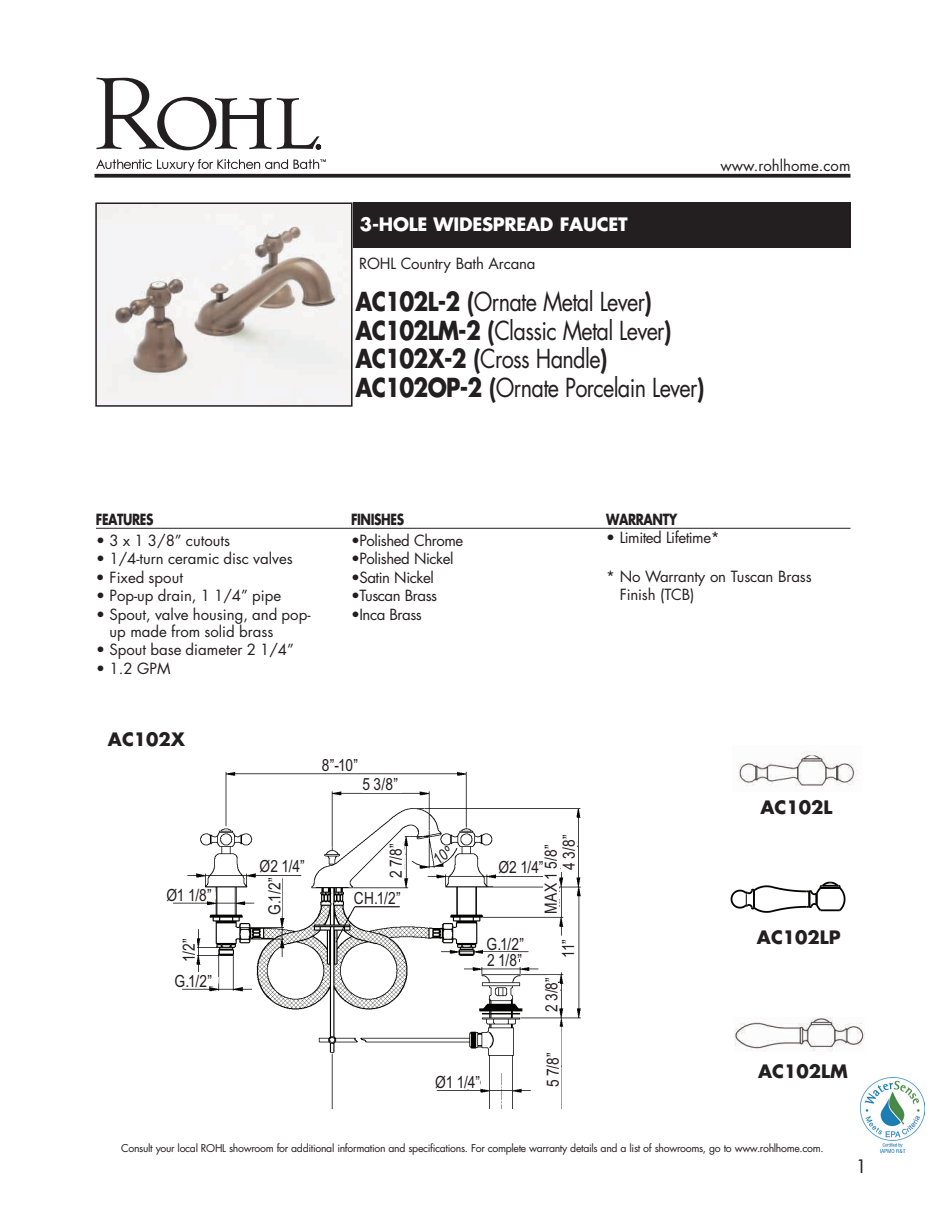
<style>
.page{position:relative;width:945px;height:1215px;background:#fff}
.page>*{position:absolute;margin:0;border:0;box-sizing:border-box;transform-origin:0 0}
.t1{font:25.5px/28.5px "Futura";letter-spacing:-.03em;color:#231f20;scale:.85 1}
.t2{font:700 18px "Futura";color:#231f20}
.t3{font:700 18px "Futura";letter-spacing:-.015em;color:#fff}
.t4{font:18px "Futura";color:#231f20}
.t5{font:16.8px "Arial Narrow";letter-spacing:.005em;color:#231f20}
.t6{font:15px/16.5px "Futura";letter-spacing:-.01em;color:#231f20}
.t7{font:15px "Futura";letter-spacing:-.03em;color:#231f20}
.t8{font:700 15px "Futura";letter-spacing:-.035em;color:#231f20;scale:.8 1}
.t9{font:10.5px "Futura";letter-spacing:-.03em;color:#231f20}
.s1{font-weight:700}
</style>
<div class="page">
<svg style="left:96px;top:78px;width:225px;height:72px"></svg>
<svg style="left:96px;top:159px;width:230px;height:12px"></svg>
<img style="left:98px;top:205px;width:252px;height:199px">
<div style="left:95px;top:202px;width:258px;height:205px;border:2px solid #231f20"></div>
<svg style="left:94px;top:174px;width:756px;height:4px;background:#383435"></svg>
<div style="left:353px;top:202px;width:498px;height:46px;background:#231f20"></div>
<hr style="left:96px;top:528px;width:754px;height:1px;background:#231f20">
<img style="left:173px;top:771px;width:408px;height:337px">
<div style="left:335px;top:758px;width:39px;height:15px;background:#fff"></div>
<div style="left:364px;top:778px;width:38px;height:15px;background:#fff"></div>
<div style="left:561px;top:833px;width:15px;height:38px;background:#fff"></div>
<div style="left:544px;top:855px;width:15px;height:53px;background:#fff"></div>
<div style="left:257px;top:860px;width:39px;height:15px;background:#fff"></div>
<div style="left:496px;top:860px;width:47px;height:15px;background:#fff"></div>
<div style="left:567px;top:927px;width:9px;height:46px;background:#fff"></div>
<div style="left:169px;top:973px;width:39px;height:15px;background:#fff"></div>
<div style="left:165px;top:887px;width:38px;height:15px;background:#fff"></div>
<svg style="left:203px;top:892px;width:13px;height:10px"></svg>
<div style="left:181px;top:936px;width:15px;height:22px;background:#fff"></div>
<svg style="left:208px;top:977px;width:11px;height:11px"></svg>
<div style="left:489px;top:936px;width:39px;height:15px;background:#fff"></div>
<div style="left:433px;top:1074px;width:47px;height:15px;background:#fff"></div>
<div style="left:545px;top:1048px;width:15px;height:39px;background:#fff"></div>
<div style="left:543px;top:984px;width:16px;height:23px;background:#fff"></div>
<div style="left:483px;top:952px;width:36px;height:15px;background:#fff"></div>
<div style="left:267px;top:877px;width:15px;height:39px;background:#fff"></div>
<div style="left:358px;top:891px;width:39px;height:15px;background:#fff"></div>
<svg style="left:196px;top:941px;width:2px;height:16px"></svg>
<svg style="left:388px;top:841px;width:17px;height:39px"></svg>
<hr style="left:556px;top:860px;width:4px;height:14px;background:#fff">
<div style="left:547px;top:976px;width:11px;height:10px;background:#fff"></div>
<img style="left:738px;top:751px;width:120px;height:35px">
<img style="left:735px;top:1017px;width:129px;height:34px">
<svg style="left:731px;top:882px;width:114px;height:31px"></svg>
<img style="left:861px;top:1078px;width:64px;height:75px">
<svg style="left:433px;top:845px;width:18px;height:19px"></svg>
<p class="t6" style="left:720px;top:157px;width:132px">www.rohlhome.com</p>
<p class="t3" style="left:360px;top:212px;width:269px">3-HOLE WIDESPREAD FAUCET</p>
<p class="t6" style="left:359px;top:255px;width:178px">ROHL Country Bath Arcana</p>
<h1 class="t1" style="left:356px;top:287px;width:412px"><span class="s1">AC102L-2 (</span>Ornate Metal Lever<span class="s1">)<br>AC102LM-2 (</span>Classic Metal Lever<span class="s1">)<br>AC102X-2 (</span>Cross Handle<span class="s1">)<br>AC102OP-2 (</span>Ornate Porcelain Lever<span class="s1">)</span></h1>
<p class="t8" style="left:96px;top:509px;width:73px">FEATURES</p>
<p class="t6" style="left:96px;top:532px;width:136px">• 3 x 1 3/8” cutouts</p>
<p class="t6" style="left:96px;top:550px;width:198px">• 1/4-turn ceramic disc valves</p>
<p class="t6" style="left:96px;top:569px;width:89px">• Fixed spout</p>
<p class="t6" style="left:96px;top:588px;width:187px">• Pop-up drain, 1 1/4” pipe</p>
<p class="t6" style="left:109px;top:606px;width:203px;text-indent:-13px">• Spout, valve housing, and pop&shy;up made from solid brass</p>
<p class="t6" style="left:96px;top:641px;width:200px">• Spout base diameter 2 1/4”</p>
<p class="t6" style="left:96px;top:660px;width:76px">• 1.2 GPM</p>
<p class="t8" style="left:351px;top:509px;width:68px">FINISHES</p>
<p class="t7" style="left:351px;top:530px;width:114px">•Polished Chrome</p>
<p class="t7" style="left:351px;top:548px;width:104px">•Polished Nickel</p>
<p class="t7" style="left:351px;top:567px;width:84px">•Satin Nickel</p>
<p class="t7" style="left:351px;top:586px;width:88px">•Tuscan Brass</p>
<p class="t7" style="left:351px;top:604px;width:72px">•Inca Brass</p>
<p class="t8" style="left:606px;top:509px;width:90px">WARRANTY</p>
<p class="t7" style="left:606px;top:528px;width:115px">• Limited Lifetime*</p>
<p class="t6" style="left:620px;top:567px;width:193px;line-height:18px;text-indent:-14px">* No Warranty on Tuscan Brass<br>Finish (TCB)</p>
<p class="t2" style="left:108px;top:727px;width:79px">AC102X</p>
<p class="t5" style="left:322px;top:756px;width:38px">8”-10”</p>
<p class="t5" style="left:362px;top:775px;width:37px">5 3/8”</p>
<p class="t2" style="left:761px;top:795px;width:73px">AC102L</p>
<p class="t5" style="left:166px;top:886px;width:47px">Ø1 1/8”</p>
<p class="t5" style="left:559px;top:870px;width:37px;rotate:-90deg">4 3/8”</p>
<p class="t5" style="left:386px;top:878px;width:36px;rotate:-90deg">2 7/8”</p>
<p class="t5" style="left:541px;top:914px;width:71px;rotate:-90deg">MAX 1 5/8”</p>
<p class="t5" style="left:260px;top:857px;width:47px">Ø2 1/4”</p>
<p class="t5" style="left:498px;top:857px;width:47px">Ø2 1/4”</p>
<p class="t5" style="left:265px;top:915px;width:39px;rotate:-90deg">G.1/2”</p>
<p class="t5" style="left:354px;top:889px;width:48px">CH.1/2”</p>
<p class="t5" style="left:179px;top:962px;width:25px;rotate:-90deg">1/2”</p>
<p class="t5" style="left:487px;top:934px;width:39px">G.1/2”</p>
<p class="t5" style="left:487px;top:951px;width:36px">2 1/8”</p>
<p class="t5" style="left:559px;top:958px;width:20px;rotate:-90deg">11”</p>
<p class="t2" style="left:757px;top:924px;width:85px">AC102LP</p>
<p class="t5" style="left:175px;top:971px;width:39px">G.1/2”</p>
<p class="t5" style="left:542px;top:1012px;width:37px;rotate:-90deg">2 3/8”</p>
<p class="t5" style="left:435px;top:1072px;width:46px">Ø1 1/4”</p>
<p class="t5" style="left:543px;top:1087px;width:36px;rotate:-90deg">5 7/8”</p>
<p class="t2" style="left:758px;top:1058px;width:91px">AC102LM</p>
<p class="t9" style="left:121px;top:1141px;width:704px">Consult your local ROHL showroom for additional information and specifications. For complete warranty details and a list of showrooms, go to www.rohlhome.com.</p>
<p class="t4" style="left:856px;top:1154px;width:13px">1</p>
</div>
